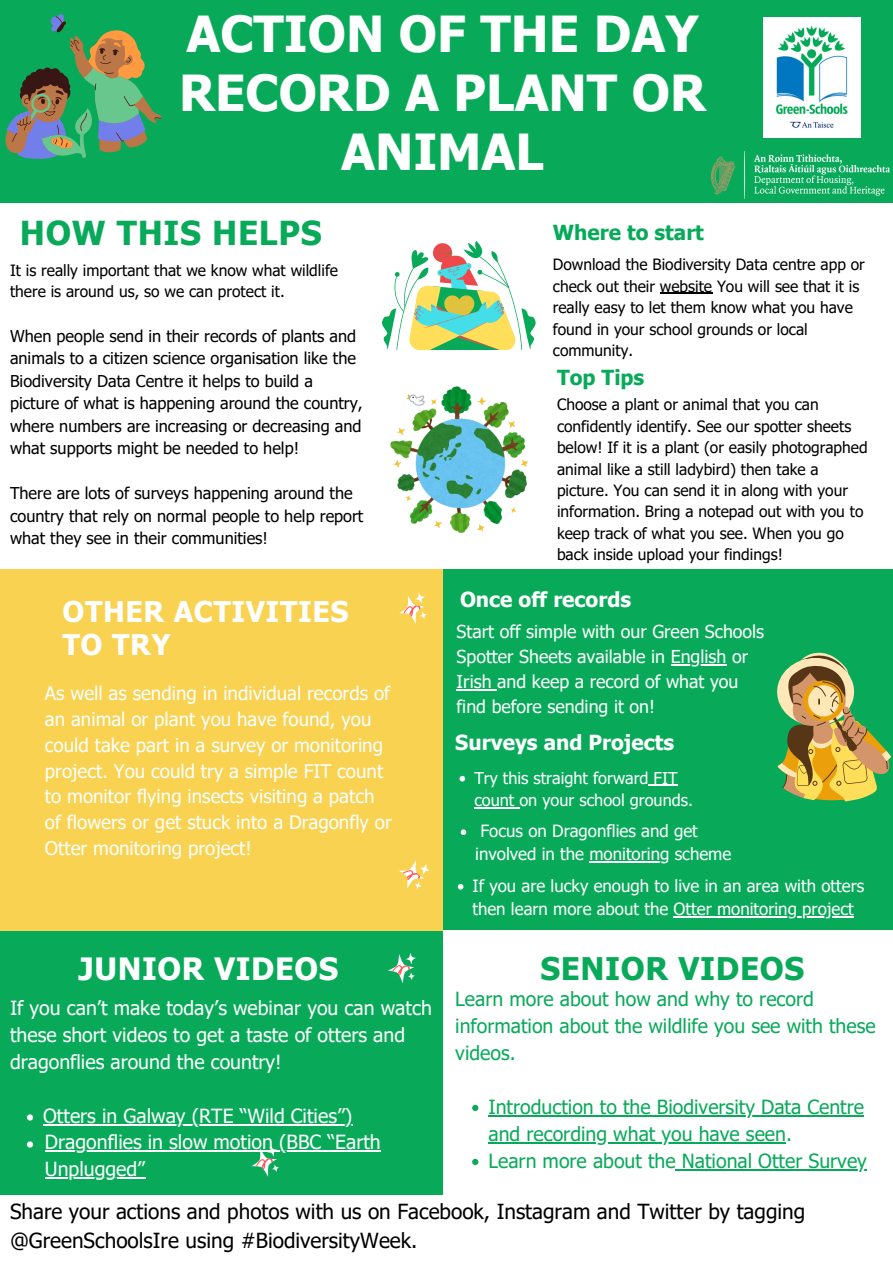
<style>
.page{position:relative;width:893px;height:1263px;background:#08aa5a}
.page>*{position:absolute;margin:0;border:0;box-sizing:border-box;transform-origin:0 0}
.t1{font:700 49.65px/59.1px "Tahoma";color:#fefffe;text-align:center}
.t2{font:700 33px "Tahoma";letter-spacing:.02em;color:#08aa5a}
.t3{font:700 31.2px "Tahoma";letter-spacing:.02em;color:#08aa5a}
.t4{font:700 30.75px "Tahoma";letter-spacing:.02em;color:#fefffe}
.t5{font:700 28.5px/33.8px "Tahoma";letter-spacing:.02em;color:#fefffe}
.t6{font:20.77px/28.7px "Tahoma";color:#000}
.t7{font:700 20.7px "Tahoma";color:#fefffe}
.t8{font:700 20.7px "Tahoma";color:#08aa5a}
.t9{font:19.5px/27px "Tahoma";color:#08aa5a}
.t10{font:19.5px/27px "Tahoma";color:#fefffe}
.t11{font:18.75px/25.9px "Tahoma";color:#fefffe}
.t12{font:17.77px/24.8px "Tahoma";color:#fefffe}
.t13{font:16.88px/23.1px "Tahoma";color:#fefffe}
.t14{font:16.27px/22.5px "Tahoma";color:#000}
.t15{font:16.27px/22.5px "Tahoma";color:#fefffe}
.t16{font:15.52px/21.4px "Tahoma";color:#000}
</style>
<div class="page">
<div style="left:0;top:565px;width:442px;height:365px;background:#f9d252"></div>
<div style="left:0;top:203px;width:349px;height:365px;background:#fff"></div>
<div style="left:325px;top:203px;width:568px;height:365px;background:#fff"></div>
<div style="left:443px;top:930px;width:450px;height:265px;background:#fff"></div>
<div style="left:0;top:1195px;width:893px;height:68px;background:#fefffe"></div>
<svg style="left:382px;top:241px;width:154px;height:109px"></svg>
<svg style="left:399px;top:592px;width:28px;height:32px"></svg>
<svg style="left:399px;top:860px;width:31px;height:29px"></svg>
<svg style="left:252px;top:1145px;width:27px;height:32px"></svg>
<svg style="left:388px;top:953px;width:28px;height:30px"></svg>
<img style="left:764px;top:18px;width:96px;height:120px">
<img style="left:711px;top:151px;width:179px;height:48px">
<svg style="left:777px;top:652px;width:114px;height:150px"></svg>
<svg style="left:6px;top:14px;width:156px;height:145px"></svg>
<hr style="left:660px;top:293px;width:52px;height:1px;background:#000">
<hr style="left:670px;top:664px;width:56px;height:2px;background:#fefffe">
<hr style="left:456px;top:689px;width:41px;height:2px;background:#fefffe">
<svg style="left:459px;top:776px;width:6px;height:5px"></svg>
<hr style="left:648px;top:785px;width:30px;height:1px;background:#fefffe">
<hr style="left:474px;top:807px;width:45px;height:1px;background:#fefffe">
<svg style="left:27px;top:1114px;width:6px;height:6px"></svg>
<hr style="left:43px;top:1124px;width:309px;height:2px;background:#fefffe">
<svg style="left:27px;top:1141px;width:6px;height:6px"></svg>
<hr style="left:45px;top:1150px;width:336px;height:2px;background:#fefffe">
<hr style="left:45px;top:1177px;width:100px;height:2px;background:#fefffe">
<svg style="left:472px;top:1105px;width:6px;height:6px"></svg>
<hr style="left:488px;top:1115px;width:376px;height:1px;background:#08aa5a">
<hr style="left:488px;top:1142px;width:298px;height:1px;background:#08aa5a">
<svg style="left:472px;top:1159px;width:6px;height:6px"></svg>
<hr style="left:676px;top:1169px;width:191px;height:1px;background:#08aa5a">
<svg style="left:461px;top:829px;width:5px;height:6px"></svg>
<hr style="left:589px;top:861px;width:80px;height:1px;background:#fefffe">
<svg style="left:458px;top:884px;width:5px;height:5px"></svg>
<hr style="left:673px;top:916px;width:181px;height:1px;background:#fefffe">
<img style="left:390px;top:387px;width:137px;height:145px">
<h1 class="t1" style="left:179px;top:7px;width:528px">ACTION OF THE DAY<br>RECORD A PLANT OR<br>ANIMAL</h1>
<h2 class="t2" style="left:20px;top:210px;width:303px">HOW THIS HELPS</h2>
<p class="t16" style="left:10px;top:260px;width:330px">It is really important that we know what wildlife there is around us, so we can protect it.</p>
<p class="t14" style="left:10px;top:325px;width:354px">When people send in their records of plants and animals to a citizen science organisation like the Biodiversity Data Centre it helps to build a picture of what is happening around the country, where numbers are increasing or decreasing and what supports might be needed to help!</p>
<p class="t14" style="left:10px;top:483px;width:355px">There are lots of surveys happening around the country that rely on normal people to help report what they see in their communities!</p>
<h3 class="t5" style="left:63px;top:595px;width:287px">OTHER ACTIVITIES<br>TO TRY</h3>
<p class="t11" style="left:45px;top:681px;width:348px">As well as sending in individual records of an animal or plant you have found, you could take part in a survey or monitoring project. You could try a simple FIT count to monitor flying insects visiting a patch of flowers or get stuck into a Dragonfly or Otter monitoring project!</p>
<h3 class="t4" style="left:78px;top:947px;width:261px">JUNIOR VIDEOS</h3>
<p class="t10" style="left:10px;top:996px;width:423px">If you can’t make today’s webinar you can watch these short videos to get a taste of otters and dragonflies around the country!</p>
<p class="t10" style="left:43px;top:1104px;width:339px;line-height:26.5px">Otters in Galway (RTE “Wild Cities”)<br>Dragonflies in slow motion (BBC “Earth<br>Unplugged”</p>
<h3 class="t8" style="left:553px;top:218px;width:153px">Where to start</h3>
<p class="t16" style="left:553px;top:255px;width:313px">Download the Biodiversity Data centre app or check out their website You will see that it is really easy to let them know what you have found in your school grounds or local community.</p>
<h3 class="t8" style="left:557px;top:363px;width:89px">Top Tips</h3>
<p class="t16" style="left:557px;top:395px;width:312px">Choose a plant or animal that you can confidently identify. See our spotter sheets below! If it is a plant (or easily photographed animal like a still ladybird) then take a picture. You can send it in along with your information. Bring a notepad out with you to keep track of what you see. When you go back inside upload your findings!</p>
<h3 class="t7" style="left:460px;top:585px;width:173px">Once off records</h3>
<p class="t12" style="left:456px;top:620px;width:309px">Start off simple with our Green Schools Spotter Sheets available in English or Irish and keep a record of what you find before sending it on!</p>
<h3 class="t7" style="left:455px;top:728px;width:220px">Surveys and Projects</h3>
<p class="t15" style="left:474px;top:767px;width:220px">Try this straight forward FIT count on your school grounds.</p>
<p class="t13" style="left:475px;top:820px;width:257px;text-indent:5px">Focus on Dragonflies and get involved in the monitoring scheme</p>
<p class="t13" style="left:472px;top:875px;width:393px">If you are lucky enough to live in an area with otters then learn more about the Otter monitoring project</p>
<h3 class="t3" style="left:540px;top:947px;width:265px">SENIOR VIDEOS</h3>
<p class="t9" style="left:455px;top:986px;width:422px">Learn more about how and why to record information about the wildlife you see with these videos.</p>
<p class="t9" style="left:488px;top:1094px;width:380px">Introduction to the Biodiversity Data Centre and recording what you have seen.<br>Learn more about the National Otter Survey</p>
<h3 class="t6" style="left:10px;top:1198px;width:797px">Share your actions and photos with us on Facebook, Instagram and Twitter by tagging @GreenSchoolsIre using #BiodiversityWeek.</h3>
</div>
